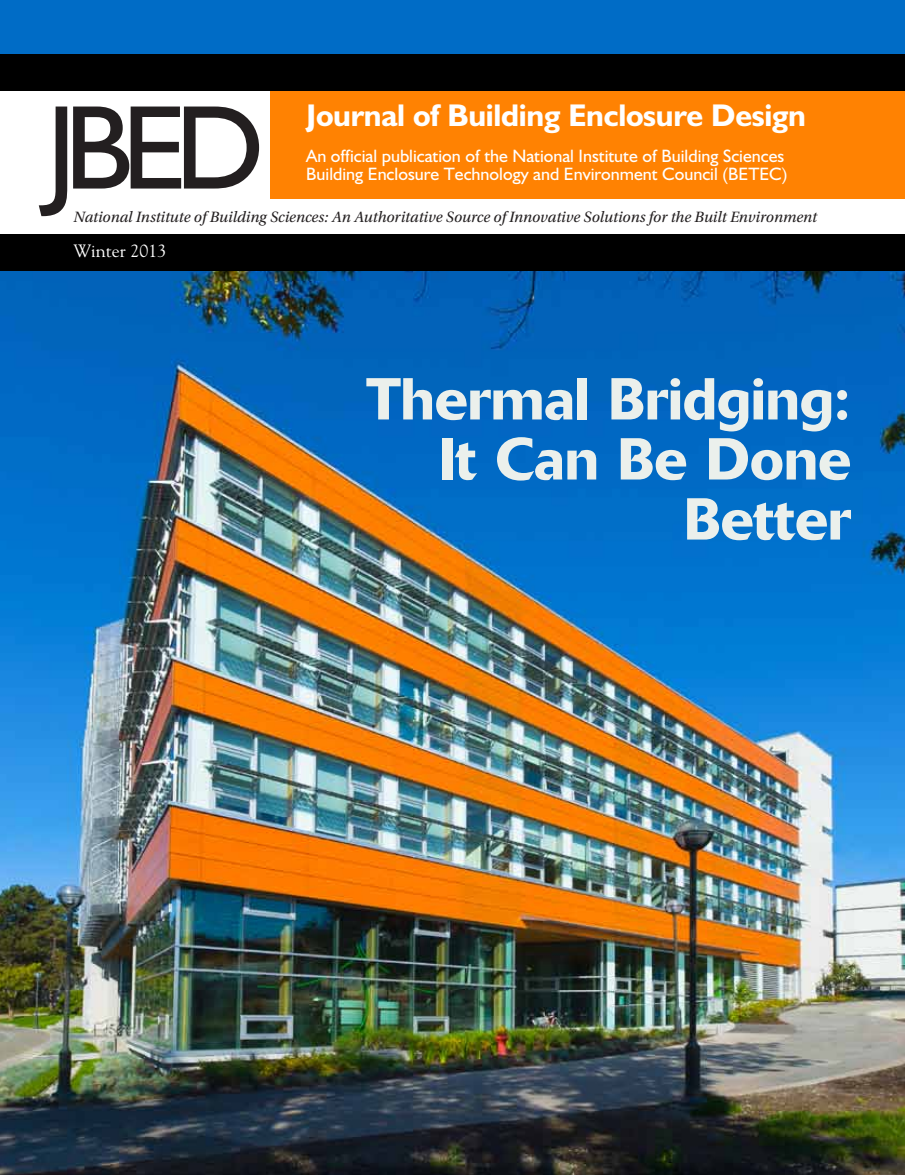
<style>
.page{position:relative;width:905px;height:1175px;background:#fff}
.page>*{position:absolute;margin:0;border:0;box-sizing:border-box;transform-origin:0 0}
.t1{font:120px "Humanist 521 BT";color:#231f20}
.t2{font:500 58.5px/60px "Delta";color:#ebf0ec;text-align:right}
.t3{font:700 31.5px "Humanist 521 BT";letter-spacing:-.01em;color:#fff}
.t4{font:18px/18px "Humanist 521 BT";color:#fff}
.t5{font:17.85px "Goudy Std";color:#fff}
.t6{font:italic 15.75px "Utopia Std";color:#231f20}
</style>
<div class="page">
<div style="left:0;top:0;width:904px;height:1174px;background:#006cc6"></div>
<img style="left:0;top:270px;width:904px;height:904px">
<div style="left:0;top:90px;width:904px;height:144px;background:#fff"></div>
<div style="left:270px;top:90px;width:634px;height:108px;background:#ff8202"></div>
<div style="left:0;top:54px;width:904px;height:36px;background:#000"></div>
<div style="left:0;top:234px;width:904px;height:36px;background:#000"></div>
<p class="t3" style="left:306px;top:96px;width:501px">Journal of Building Enclosure Design</p>
<p class="t1" style="left:46px;top:74px;width:219px">JBeD</p>
<p class="t5" style="left:74px;top:240px;width:94px">Winter 2013</p>
<p class="t4" style="left:306px;top:147px;width:482px">An official publication of the National Institute of Building Sciences<br>Building Enclosure Technology and Environment Council (BETEC)</p>
<p class="t6" style="left:74px;top:208px;width:745px">National Institute of Building Sciences: An Authoritative Source of Innovative Solutions for the Built Environment</p>
<p class="t2" style="left:366px;top:369px;width:486px">Thermal Bridging:<br>It Can Be Done<br>Better</p>
</div>
